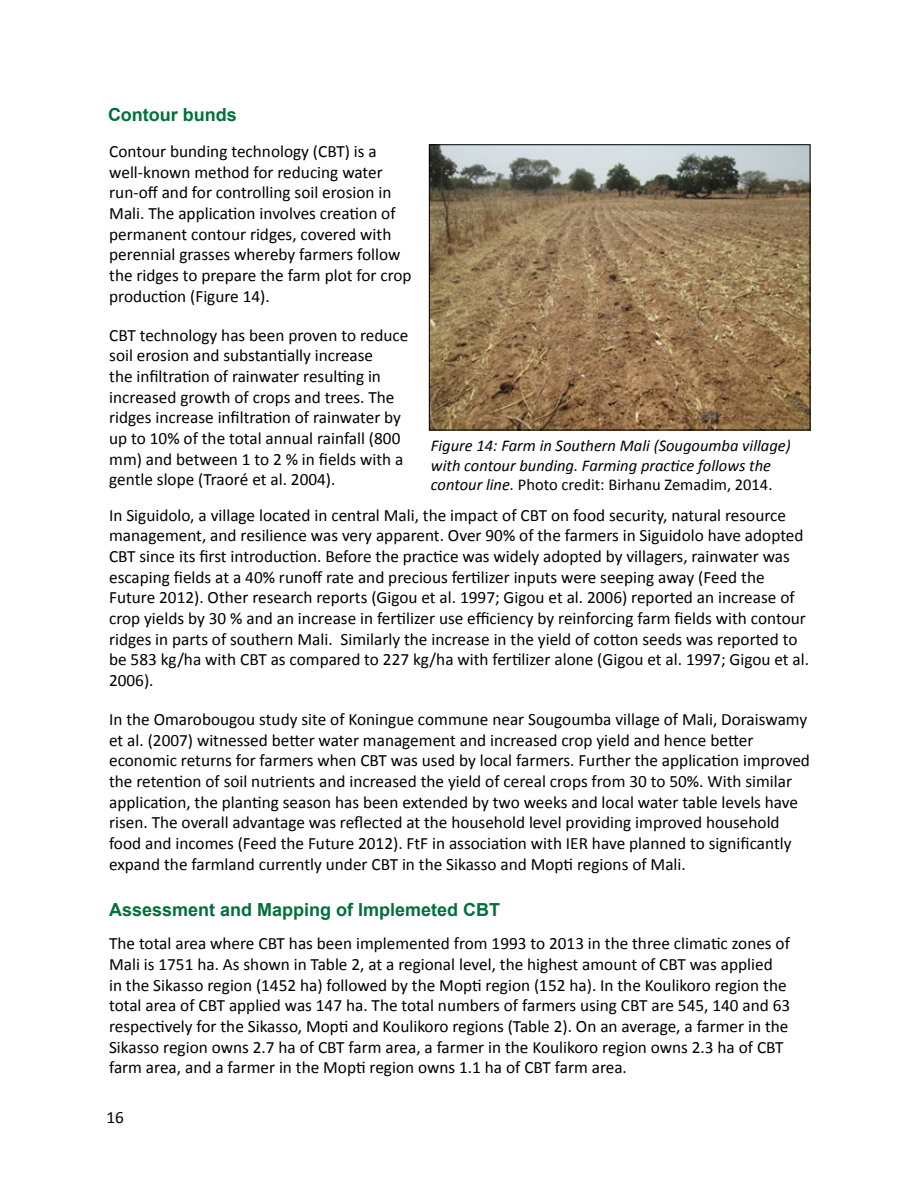
<style>
.page{position:relative;width:918px;height:1188px;background:#fff}
.page>*{position:absolute;margin:0;border:0;box-sizing:border-box;transform-origin:0 0}
.t1{font:700 18px "Arial";color:#00703c}
.t2{font:17.25px/20.7px "Calibri";color:#000}
.t3{font:italic 16.5px/19.8px "Calibri";color:#000}
.s1{font-style:normal}
</style>
<div class="page">
<img style="left:431px;top:146px;width:377px;height:282px">
<div style="left:429px;top:144px;width:381px;height:286px;border:1px solid #000"></div>
<p class="t1" style="left:108px;top:102px;width:130px">Contour bunds</p>
<p class="t2" style="left:109px;top:140px;width:304px">Contour bunding technology (CBT) is a well-known method for reducing water run-off and for controlling soil erosion in Mali. The application involves creation of permanent contour ridges, covered with perennial grasses whereby farmers follow the ridges to prepare the farm plot for crop production (Figure 14).</p>
<p class="t2" style="left:109px;top:324px;width:301px">CBT technology has been proven to reduce soil erosion and substantially increase<br>the infiltration of rainwater resulting in increased growth of crops and trees. The ridges increase infiltration of rainwater by up to 10% of the total annual rainfall (800 mm) and between 1 to 2 % in fields with a gentle slope (Traoré et al. 2004).</p>
<p class="t2" style="left:109px;top:504px;width:702px">In Siguidolo, a village located in central Mali, the impact of CBT on food security, natural resource management, and resilience was very apparent. Over 90% of the farmers in Siguidolo have adopted CBT since its first introduction. Before the practice was widely adopted by villagers, rainwater was escaping fields at a 40% runoff rate and precious fertilizer inputs were seeping away (Feed the Future 2012). Other research reports (Gigou et al. 1997; Gigou et al. 2006) reported an increase of crop yields by 30 % and an increase in fertilizer use efficiency by reinforcing farm fields with contour ridges in parts of southern Mali. Similarly the increase in the yield of cotton seeds was reported to be 583 kg/ha with CBT as compared to 227 kg/ha with fertilizer alone (Gigou et al. 1997; Gigou et al.<br>2006).</p>
<p class="t2" style="left:109px;top:708px;width:702px">In the Omarobougou study site of Koningue commune near Sougoumba village of Mali, Doraiswamy et al. (2007) witnessed better water management and increased crop yield and hence better economic returns for farmers when CBT was used by local farmers. Further the application improved the retention of soil nutrients and increased the yield of cereal crops from 30 to 50%. With similar application, the planting season has been extended by two weeks and local water table levels have risen. The overall advantage was reflected at the household level providing improved household food and incomes (Feed the Future 2012). FtF in association with IER have planned to significantly expand the farmland currently under CBT in the Sikasso and Mopti regions of Mali.</p>
<p class="t1" style="left:109px;top:897px;width:393px">Assessment and Mapping of Implemeted CBT</p>
<p class="t2" style="left:109px;top:933px;width:683px">The total area where CBT has been implemented from 1993 to 2013 in the three climatic zones of Mali is 1751 ha. As shown in Table 2, at a regional level, the highest amount of CBT was applied<br>in the Sikasso region (1452 ha) followed by the Mopti region (152 ha). In the Koulikoro region the total area of CBT applied was 147 ha. The total numbers of farmers using CBT are 545, 140 and 63 respectively for the Sikasso, Mopti and Koulikoro regions (Table 2). On an average, a farmer in the Sikasso region owns 2.7 ha of CBT farm area, a farmer in the Koulikoro region owns 2.3 ha of CBT farm area, and a farmer in the Mopti region owns 1.1 ha of CBT farm area.</p>
<p class="t3" style="left:431px;top:435px;width:361px">Figure 14: Farm in Southern Mali (Sougoumba village) with contour bunding. Farming practice follows the contour line. <span class="s1">Photo credit: Birhanu Zemadim, 2014.</span></p>
<p class="t2" style="left:106px;top:1106px;width:19px">16</p>
</div>
